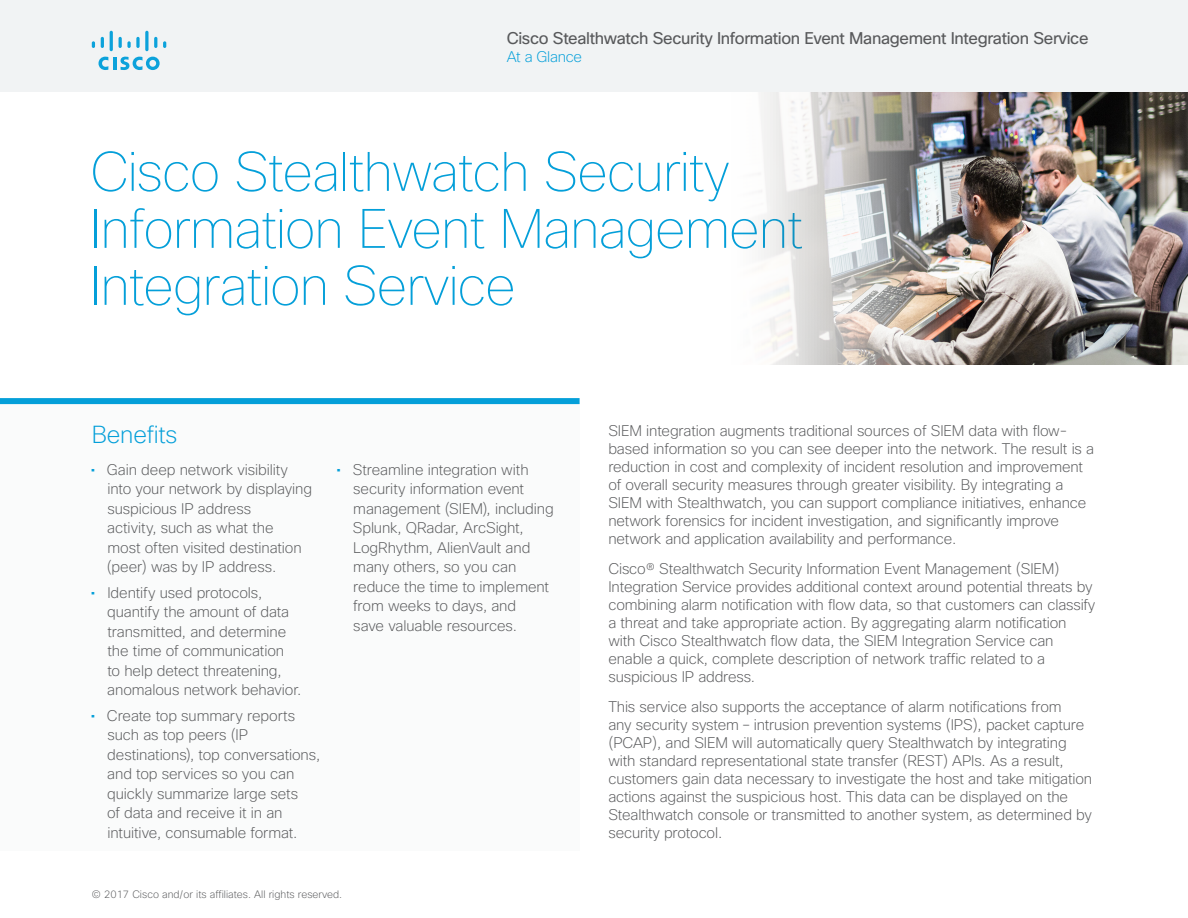
<style>
.page{position:relative;width:1188px;height:918px;background:#fff}
.page>*{position:absolute;margin:0;border:0;box-sizing:border-box;transform-origin:0 0}
.Title_Headline{font:100 54px/57px "Cisco Sans";letter-spacing:-.02em;color:#049fd9}
.Subhead2{font:200 24px "Cisco Sans";letter-spacing:-.01em;color:#049fd9}
.t1{font:16.5px "Cisco Sans";letter-spacing:-.02em;color:#58595b}
.Body{font:200 15px/19.5px "Cisco Sans";letter-spacing:-.01em;color:#58595b}
.t2{font:200 15px "Cisco Sans";letter-spacing:-.02em;color:#049fd9}
.t3{font:200 10.5px "Cisco Sans";color:#58595b}
.s1{font-weight:400;color:#049fd9}
</style>
<div class="page">
<div style="left:0;top:0;width:1188px;height:92px;background:#f1f3f4"></div>
<svg style="left:99px;top:57px;width:61px;height:13px"></svg>
<svg style="left:92px;top:41px;width:3px;height:7px"></svg>
<svg style="left:101px;top:37px;width:3px;height:11px"></svg>
<hr style="left:110px;top:31px;width:3px;height:20px;background:#0ca2db;border-radius:2px">
<svg style="left:119px;top:37px;width:12px;height:11px"></svg>
<svg style="left:136px;top:37px;width:4px;height:11px"></svg>
<svg style="left:145px;top:31px;width:4px;height:20px"></svg>
<svg style="left:154px;top:37px;width:3px;height:11px"></svg>
<svg style="left:163px;top:41px;width:3px;height:7px"></svg>
<div style="left:0;top:404px;width:580px;height:447px;background:#fafbfb"></div>
<div style="left:0;top:398px;width:580px;height:6px;background:#049fd9"></div>
<img style="left:761px;top:92px;width:427px;height:272px">
<p class="t1" style="left:507px;top:28px;width:583px">Cisco Stealthwatch Security Information Event Management Integration Service</p>
<p class="t2" style="left:507px;top:47px;width:77px">At a Glance</p>
<p class="Title_Headline" style="left:90px;top:143px;width:714px">Cisco Stealthwatch Security<br>Information Event Management<br>Integration Service</p>
<p class="Subhead2" style="left:92px;top:419px;width:87px">Benefits</p>
<p class="Body" style="left:107px;top:459px;width:207px;text-indent:-16px"><span class="s1">•</span> Gain deep network visibility into your network by displaying suspicious IP address<br>activity, such as what the<br>most often visited destination (peer) was by IP address.</p>
<p class="Body" style="left:107px;top:582px;width:196px;text-indent:-17px"><span class="s1">•</span> Identify used protocols, quantify the amount of data transmitted, and determine the time of communication<br>to help detect threatening, anomalous network behavior.</p>
<p class="Body" style="left:107px;top:705px;width:214px;text-indent:-17px"><span class="s1">•</span> Create top summary reports such as top peers (IP destinations), top conversations, and top services so you can quickly summarize large sets<br>of data and receive it in an intuitive, consumable format.</p>
<p class="Body" style="left:353px;top:459px;width:202px;text-indent:-16px"><span class="s1">•</span> Streamline integration with security information event management (SIEM), including<br>Splunk, QRadar, ArcSight,<br>LogRhythm, AlienVault and many others, so you can reduce the time to implement from weeks to days, and<br>save valuable resources.</p>
<p class="t3" style="left:92px;top:887px;width:252px">© 2017 Cisco and/or its affiliates. All rights reserved.</p>
<p class="Body" style="left:608px;top:422px;width:487px;line-height:18px">SIEM integration augments traditional sources of SIEM data with flow&shy;based information so you can see deeper into the network. The result is a reduction in cost and complexity of incident resolution and improvement of overall security measures through greater visibility. By integrating a SIEM with Stealthwatch, you can support compliance initiatives, enhance network forensics for incident investigation, and significantly improve network and application availability and performance.</p>
<p class="Body" style="left:608px;top:560px;width:489px;line-height:18px">Cisco® Stealthwatch Security Information Event Management (SIEM)<br>Integration Service provides additional context around potential threats by combining alarm notification with flow data, so that customers can classify a threat and take appropriate action. By aggregating alarm notification with Cisco Stealthwatch flow data, the SIEM Integration Service can enable a quick, complete description of network traffic related to a suspicious IP address.</p>
<p class="Body" style="left:608px;top:698px;width:485px;line-height:18px">This service also supports the acceptance of alarm notifications from<br>any security system – intrusion prevention systems (IPS), packet capture (PCAP), and SIEM will automatically query Stealthwatch by integrating with standard representational state transfer (REST) APIs. As a result, customers gain data necessary to investigate the host and take mitigation actions against the suspicious host. This data can be displayed on the Stealthwatch console or transmitted to another system, as determined by security protocol.</p>
</div>
